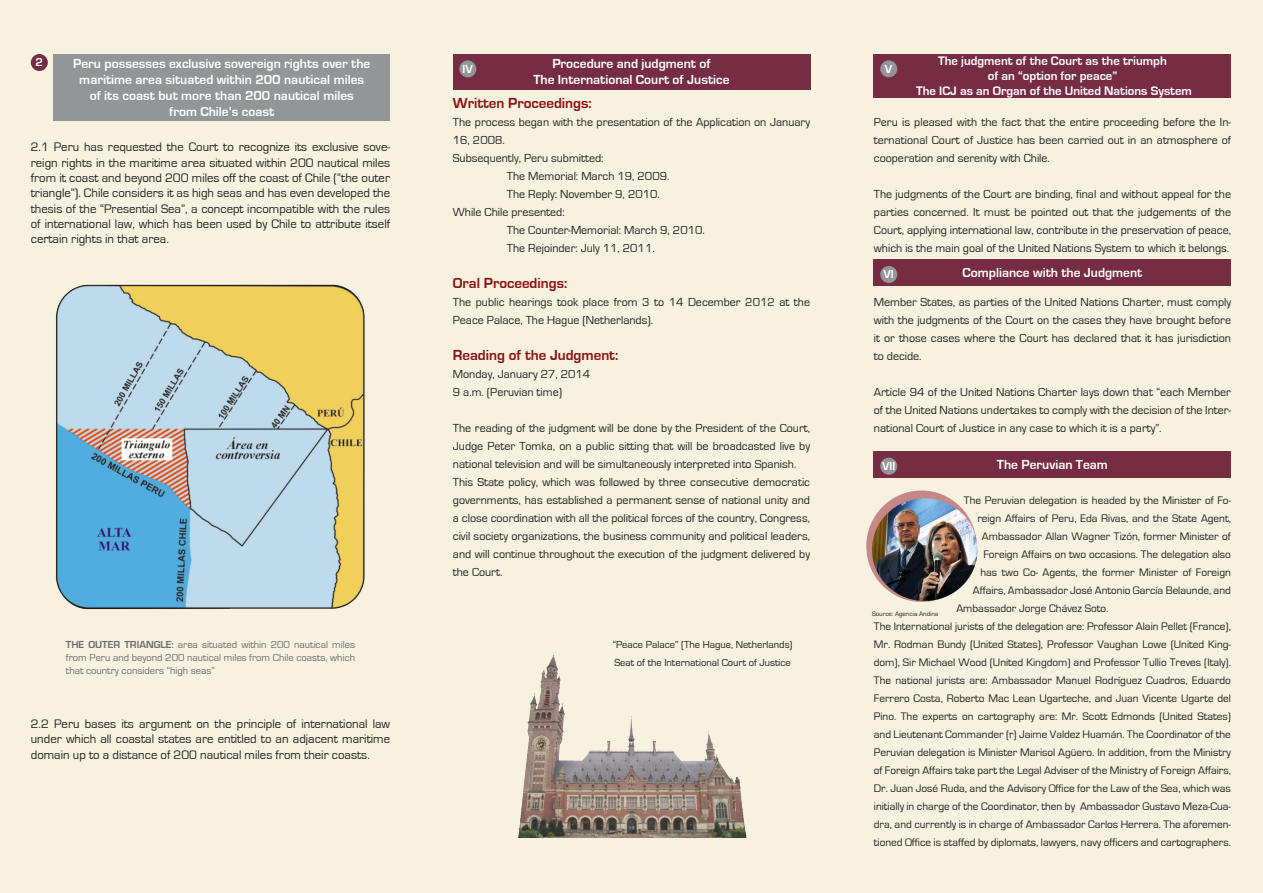
<style>
.page{position:relative;width:1263px;height:893px;background:#f7f1df}
.page>*{position:absolute;margin:0;border:0;box-sizing:border-box;transform-origin:0 0}
.t1{font:700 15px "Eurostile";color:#8b0f12}
.t2{font:700 13.5px "Eurostile";color:#fff}
.t3{font:12.75px/15.3px "Eurostile";color:#231f20;text-align:justify}
.t4{font:700 12.75px "Eurostile";color:#fff}
.t5{font:12px/18px "Eurostile";color:#231f20;text-align:justify}
.t6{font:700 12px "Eurostile";color:#fff}
.t7{font:11.25px/18px "Eurostile";color:#231f20;text-align:justify}
.t8{font:10.5px/12.6px "Eurostile";color:#6c6d70;text-align:justify}
.t9{font:10.5px "Eurostile";color:#231f20}
.t10{font:6.75px "Eurostile";color:#231f20}
.s1{font-weight:700}
</style>
<div class="page">
<div style="left:53px;top:54px;width:337px;height:67px;background:#939598"></div>
<img style="left:55px;top:284px;width:310px;height:326px">
<div style="left:31px;top:54px;width:17px;height:17px;background:#762c43;border-radius:50%"></div>
<div style="left:866px;top:490px;width:111px;height:112px;background:#c58788;border-radius:50%"></div>
<div style="left:453px;top:54px;width:357px;height:35px;background:#762c43"></div>
<div style="left:874px;top:54px;width:357px;height:44px;background:#762c43"></div>
<div style="left:874px;top:260px;width:357px;height:26px;background:#762c43"></div>
<div style="left:874px;top:451px;width:357px;height:27px;background:#762c43"></div>
<img style="left:518px;top:652px;width:229px;height:186px">
<img style="left:872px;top:498px;width:105px;height:103px">
<div style="left:459px;top:60px;width:17px;height:17px;background:#939598;border-radius:50%"></div>
<div style="left:880px;top:60px;width:17px;height:17px;background:#939598;border-radius:50%"></div>
<div style="left:880px;top:266px;width:17px;height:17px;background:#939598;border-radius:50%"></div>
<div style="left:880px;top:458px;width:17px;height:17px;background:#939598;border-radius:50%"></div>
<p class="t6" style="left:35px;top:56px;width:9px">2</p>
<p class="t2" style="left:73px;top:56px;width:299px">Peru possesses exclusive sovereign rights over the</p>
<p class="t2" style="left:79px;top:72px;width:286px">maritime area situated within 200 nautical miles</p>
<p class="t2" style="left:90px;top:88px;width:266px">of its coast but more than 200 nautical miles</p>
<p class="t2" style="left:169px;top:104px;width:107px">from Chile’s coast</p>
<p class="t3" style="left:31px;top:140px;width:361px">2.1 Peru has requested the Court to recognize its exclusive sove&shy;reign rights in the maritime area situated within 200 nautical miles from it coast and beyond 200 miles off the coast of Chile (“the outer triangle”). Chile considers it as high seas and has even developed the thesis of the “Presential Sea”, a concept incompatible with the rules of international law, which has been used by Chile to attribute itself certain rights in that area.</p>
<p class="t8" style="left:66px;top:639px;width:291px"><span class="s1">THE OUTER TRIANGLE:</span> area situated within 200 nautical miles from Peru and beyond 200 nautical miles from Chile coasts, which that country considers “high seas”</p>
<p class="t3" style="left:31px;top:716px;width:361px">2.2 Peru bases its argument on the principle of international law under which all coastal states are entitled to an adjacent maritime domain up to a distance of 200 nautical miles from their coasts.</p>
<p class="t4" style="left:938px;top:54px;width:230px">The judgment of the Court as the triumph</p>
<p class="t4" style="left:988px;top:69px;width:131px">of an “option for peace”</p>
<p class="t4" style="left:916px;top:84px;width:277px">The ICJ as an Organ of the United Nations System</p>
<p class="t2" style="left:552px;top:56px;width:160px">Procedure and judgment of</p>
<p class="t2" style="left:533px;top:72px;width:198px">The International Court of Justice</p>
<p class="t6" style="left:463px;top:62px;width:12px">IV</p>
<p class="t6" style="left:885px;top:62px;width:9px">V</p>
<p class="t1" style="left:453px;top:95px;width:140px">Written Proceedings:</p>
<p class="t5" style="left:453px;top:113px;width:359px">The process began with the presentation of the Application on January<br>16, 2008.</p>
<p class="t5" style="left:453px;top:149px;width:152px">Subsequently, Peru submitted:</p>
<p class="t5" style="left:507px;top:167px;width:164px">The Memorial: March 19, 2009.</p>
<p class="t5" style="left:507px;top:185px;width:154px">The Reply: November 9, 2010.</p>
<p class="t5" style="left:453px;top:203px;width:113px">While Chile presented:</p>
<p class="t5" style="left:507px;top:221px;width:199px">The Counter-Memorial: March 9, 2010.</p>
<p class="t5" style="left:507px;top:239px;width:149px">The Rejoinder: July 11, 2011.</p>
<p class="t1" style="left:453px;top:275px;width:116px">Oral Proceedings:</p>
<p class="t5" style="left:453px;top:293px;width:359px">The public hearings took place from 3 to 14 December 2012 at the<br>Peace Palace, The Hague (Netherlands).</p>
<p class="t5" style="left:874px;top:293px;width:359px">Member States, as parties of the United Nations Charter, must comply with the judgments of the Court on the cases they have brought before it or those cases where the Court has declared that it has jurisdiction to decide.</p>
<p class="t5" style="left:874px;top:383px;width:359px">Article 94 of the United Nations Charter lays down that “each Member of the United Nations undertakes to comply with the decision of the Inter&shy;national Court of Justice in any case to which it is a party”.</p>
<p class="t5" style="left:874px;top:113px;width:359px">Peru is pleased with the fact that the entire proceeding before the In&shy;ternational Court of Justice has been carried out in an atmosphere of cooperation and serenity with Chile.</p>
<p class="t5" style="left:874px;top:185px;width:359px">The judgments of the Court are binding, final and without appeal for the parties concerned. It must be pointed out that the judgements of the Court, applying international law, contribute in the preservation of peace, which is the main goal of the United Nations System to which it belongs.</p>
<p class="t2" style="left:962px;top:266px;width:181px">Compliance with the Judgment</p>
<p class="t6" style="left:883px;top:268px;width:12px">VI</p>
<p class="t1" style="left:453px;top:347px;width:167px">Reading of the Judgment:</p>
<p class="t5" style="left:453px;top:365px;width:139px">Monday, January 27, 2014</p>
<p class="t5" style="left:453px;top:383px;width:111px">9 a.m. (Peruvian time)</p>
<p class="t5" style="left:453px;top:419px;width:359px">The reading of the judgment will be done by the President of the Court, Judge Peter Tomka, on a public sitting that will be broadcasted live by national television and will be simultaneously interpreted into Spanish.</p>
<p class="t5" style="left:453px;top:473px;width:359px">This State policy, which was followed by three consecutive democratic governments, has established a permanent sense of national unity and a close coordination with all the political forces of the country, Congress, civil society organizations, the business community and political leaders, and will continue throughout the execution of the judgment delivered by the Court.</p>
<p class="t2" style="left:997px;top:457px;width:112px">The Peruvian Team</p>
<p class="t6" style="left:882px;top:460px;width:15px">VII</p>
<p class="t7" style="left:964px;top:492px;width:269px">The Peruvian delegation is headed by the Minister of Fo-</p>
<p class="t7" style="left:977px;top:510px;width:255px">reign Affairs of Peru, Eda Rivas, and the State Agent,</p>
<p class="t7" style="left:982px;top:528px;width:250px">Ambassador Allan Wagner Tizón, former Minister of</p>
<p class="t7" style="left:983px;top:546px;width:249px">Foreign Affairs on two occasions. The delegation also</p>
<p class="t7" style="left:980px;top:564px;width:252px">has two Co- Agents, the former Minister of Foreign</p>
<p class="t7" style="left:973px;top:582px;width:260px">Affairs, Ambassador José Antonio García Belaunde, and</p>
<p class="t7" style="left:956px;top:600px;width:154px">Ambassador Jorge Chávez Soto.</p>
<p class="t7" style="left:874px;top:618px;width:359px">The International jurists of the delegation are: Professor Alain Pellet (France), Mr. Rodman Bundy (United States), Professor Vaughan Lowe (United King&shy;dom), Sir Michael Wood (United Kingdom) and Professor Tullio Treves (Italy).<br>The national jurists are: Ambassador Manuel Rodríguez Cuadros, Eduardo Ferrero Costa, Roberto Mac Lean Ugarteche, and Juan Vicente Ugarte del Pino. The experts on cartography are: Mr. Scott Edmonds (United States) and Lieutenant Commander (r) Jaime Valdez Huamán. The Coordinator of the Peruvian delegation is Minister Marisol Agüero. In addition, from the Ministry of Foreign Affairs take part the Legal Adviser of the Ministry of Foreign Affairs, Dr. Juan José Ruda, and the Advisory Office for the Law of the Sea, which was initially in charge of the Coordinator, then by Ambassador Gustavo Meza-Cua&shy;dra, and currently is in charge of Ambassador Carlos Herrera. The aforemen&shy;tioned Office is staffed by diplomats, lawyers, navy officers and cartographers.</p>
<p class="t10" style="left:872px;top:610px;width:68px">Source: Agencia Andina</p>
<p class="t9" style="left:613px;top:639px;width:181px">“Peace Palace” (The Hague, Netherlands)</p>
<p class="t9" style="left:614px;top:657px;width:178px">Seat of the International Court of Justice</p>
</div>
